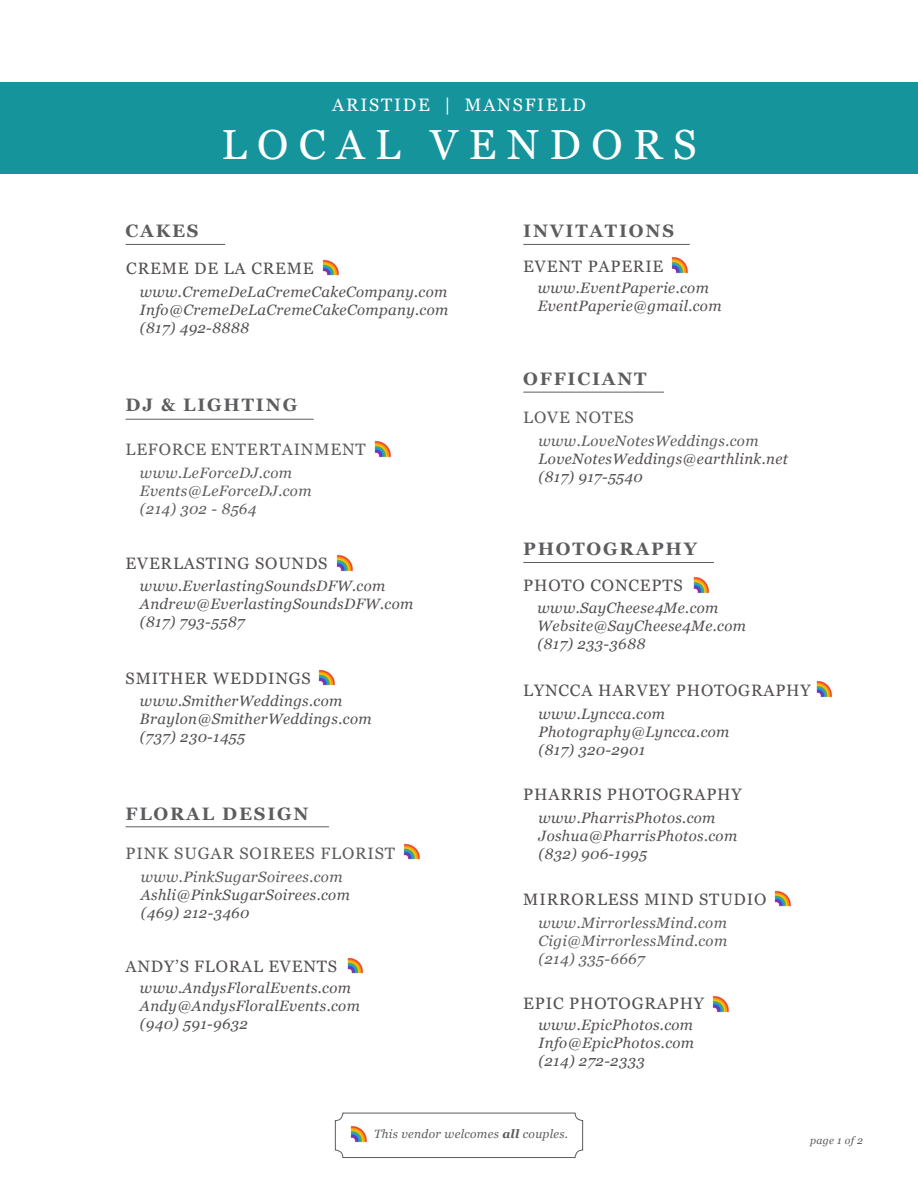
<style>
.page{position:relative;width:918px;height:1188px;background:#fff}
.page>*{position:absolute;margin:0;border:0;box-sizing:border-box;transform-origin:0 0}
.t1{font:42px "Georgia";letter-spacing:.25em;color:#fff}
.t2{font:700 18px "Georgia";letter-spacing:.1em;color:#5d5d60}
.t3{font:18px "Georgia";letter-spacing:.1em;color:#fff}
.t4{font:16.5px "Georgia";letter-spacing:.05em;color:#53504f}
.t5{font:16.5px "Georgia";letter-spacing:.05em;color:#5d5d60}
.t6{font:italic 15px/18px "Georgia";letter-spacing:.025em;color:#53504f}
.t7{font:italic 15px/18px "Georgia";letter-spacing:.025em;color:#5d5d60}
.t8{font:italic 12px "Georgia";letter-spacing:.025em;color:#5d5d60}
.t9{font:italic 10.5px "Georgia";letter-spacing:.025em;color:#5d5d60}
.s1{font-weight:700}
</style>
<div class="page">
<div style="left:0;top:82px;width:918px;height:92px;background:#15949c"></div>
<div style="left:335px;top:1113px;width:248px;height:45px;border:1px solid #5d5d60;border-radius:8px"></div>
<img style="left:350px;top:1125px;width:17px;height:18px">
<hr style="left:126px;top:244px;width:99px;height:1px;background:#5d5d60">
<img style="left:322px;top:259px;width:17px;height:17px">
<hr style="left:523px;top:392px;width:141px;height:1px;background:#5d5d60">
<hr style="left:523px;top:244px;width:167px;height:1px;background:#5d5d60">
<img style="left:671px;top:256px;width:17px;height:18px">
<hr style="left:126px;top:419px;width:188px;height:1px;background:#5d5d60">
<img style="left:336px;top:554px;width:17px;height:18px">
<img style="left:374px;top:440px;width:17px;height:18px">
<img style="left:318px;top:669px;width:17px;height:17px">
<hr style="left:523px;top:562px;width:191px;height:1px;background:#5d5d60">
<img style="left:712px;top:995px;width:17px;height:18px">
<img style="left:693px;top:576px;width:17px;height:18px">
<img style="left:774px;top:890px;width:17px;height:17px">
<img style="left:816px;top:680px;width:17px;height:18px">
<hr style="left:126px;top:826px;width:203px;height:1px;background:#5d5d60">
<img style="left:347px;top:957px;width:17px;height:17px">
<img style="left:403px;top:843px;width:17px;height:17px">
<p class="t3" style="left:332px;top:92px;width:255px">ARISTIDE | MANSFIELD</p>
<h1 class="t1" style="left:221px;top:114px;width:477px">LOCAL VENDORS</h1>
<p class="t2" style="left:126px;top:218px;width:75px">CAKES</p>
<p class="t2" style="left:523px;top:218px;width:152px">INVITATIONS</p>
<p class="t4" style="left:126px;top:256px;width:189px">CREME DE LA CREME</p>
<p class="t6" style="left:140px;top:282px;width:310px;text-align:justify">www.CremeDeLaCremeCakeCompany.com Info@CremeDeLaCremeCakeCompany.com (817) 492-8888</p>
<p class="t2" style="left:126px;top:391px;width:173px">DJ &amp; LIGHTING</p>
<p class="t5" style="left:126px;top:438px;width:242px">LEFORCE ENTERTAINMENT</p>
<p class="t7" style="left:140px;top:463px;width:173px">www.LeForceDJ.com<br>Events@LeForceDJ.com (214) 302 - 8564</p>
<p class="t4" style="left:126px;top:551px;width:203px">EVERLASTING SOUNDS</p>
<p class="t6" style="left:140px;top:576px;width:275px">www.EverlastingSoundsDFW.com<br>Andrew@EverlastingSoundsDFW.com (817) 793-5587</p>
<p class="t4" style="left:126px;top:666px;width:187px">SMITHER WEDDINGS</p>
<p class="t6" style="left:140px;top:691px;width:233px">www.SmitherWeddings.com<br>Braylon@SmitherWeddings.com (737) 230-1455</p>
<p class="t2" style="left:126px;top:800px;width:185px">FLORAL DESIGN</p>
<p class="t5" style="left:126px;top:841px;width:271px">PINK SUGAR SOIREES FLORIST</p>
<p class="t7" style="left:141px;top:867px;width:203px">www.PinkSugarSoirees.com</p>
<p class="t6" style="left:141px;top:885px;width:211px">Ashli@PinkSugarSoirees.com (469) 212-3460</p>
<p class="t4" style="left:126px;top:954px;width:213px">ANDY’S FLORAL EVENTS</p>
<p class="t6" style="left:140px;top:979px;width:221px">www.AndysFloralEvents.com<br>Andy@AndysFloralEvents.com (940) 591-9632</p>
<p class="t4" style="left:523px;top:254px;width:142px">EVENT PAPERIE</p>
<p class="t6" style="left:538px;top:278px;width:185px">www.EventPaperie.com<br>EventPaperie@gmail.com</p>
<p class="t2" style="left:523px;top:365px;width:125px">OFFICIANT</p>
<p class="t5" style="left:523px;top:405px;width:112px">LOVE NOTES</p>
<p class="t7" style="left:539px;top:431px;width:222px">www.LoveNotesWeddings.com</p>
<p class="t6" style="left:539px;top:449px;width:251px">LoveNotesWeddings@earthlink.net (817) 917-5540</p>
<p class="t2" style="left:523px;top:536px;width:175px">PHOTOGRAPHY</p>
<p class="t4" style="left:523px;top:574px;width:161px">PHOTO CONCEPTS</p>
<p class="t6" style="left:538px;top:598px;width:210px">www.SayCheese4Me.com<br>Website@SayCheese4Me.com (817) 233-3688</p>
<p class="t4" style="left:523px;top:679px;width:289px">LYNCCA HARVEY PHOTOGRAPHY</p>
<p class="t6" style="left:539px;top:704px;width:192px">www.Lyncca.com<br>Photography@Lyncca.com (817) 320-2901</p>
<p class="t4" style="left:523px;top:782px;width:220px">PHARRIS PHOTOGRAPHY</p>
<p class="t6" style="left:539px;top:808px;width:200px">www.PharrisPhotos.com<br>Joshua@PharrisPhotos.com (832) 906-1995</p>
<p class="t4" style="left:523px;top:887px;width:245px">MIRRORLESS MIND STUDIO</p>
<p class="t7" style="left:539px;top:913px;width:190px;text-align:justify">www.MirrorlessMind.com Cigi@MirrorlessMind.com (214) 335-6667</p>
<p class="t4" style="left:523px;top:992px;width:182px">EPIC PHOTOGRAPHY</p>
<p class="t6" style="left:539px;top:1016px;width:157px;text-align:justify">www.EpicPhotos.com Info@EpicPhotos.com (214) 272-2333</p>
<p class="t8" style="left:374px;top:1125px;width:196px">This vendor welcomes <span class="s1">all</span> couples.</p>
<p class="t9" style="left:810px;top:1133px;width:54px">page 1 of 2</p>
</div>
